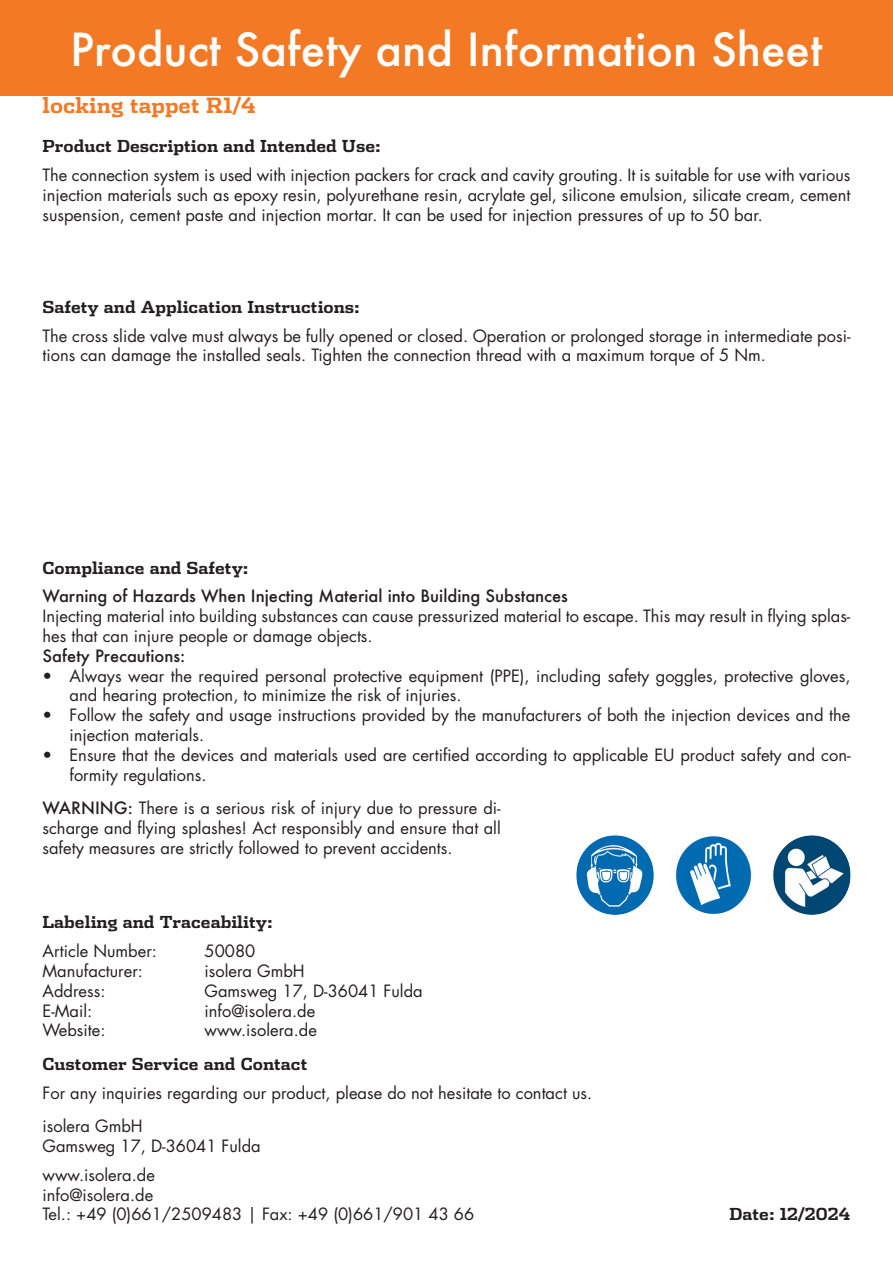
<style>
.page{position:relative;width:893px;height:1263px;background:#fff}
.page>*{position:absolute;margin:0;border:0;box-sizing:border-box;transform-origin:0 0}
.t1{font:500 44.25px "Futura";color:#fff}
.t2{font:700 21px "Dispatch";color:#f47925}
.t3{font:16.5px/19.8px "Futura Std";color:#231f20}
.t4{font:700 16.5px "Dispatch";color:#231f20}
.t5{font:500 16.5px "Futura";color:#231f20}
.s1{font-family:"Futura";font-weight:500}
</style>
<div class="page">
<div style="left:0;top:0;width:893px;height:96px;background:#f47925"></div>
<img style="left:576px;top:835px;width:78px;height:80px;border-radius:39px">
<img style="left:675px;top:835px;width:77px;height:80px;border-radius:39px">
<img style="left:773px;top:835px;width:77px;height:80px;border-radius:39px">
<h1 class="t1" style="left:70px;top:19px;width:754px">Product Safety and Information Sheet</h1>
<p class="t2" style="left:43px;top:91px;width:215px">locking tappet R1/4</p>
<p class="t4" style="left:43px;top:135px;width:340px">Product Description and Intended Use:</p>
<p class="t3" style="left:43px;top:165px;width:809px;text-align:justify">The connection system is used with injection packers for crack and cavity grouting. It is suitable for use with various injection materials such as epoxy resin, polyurethane resin, acrylate gel, silicone emulsion, silicate cream, cement suspension, cement paste and injection mortar. It can be used for injection pressures of up to 50 bar.</p>
<p class="t4" style="left:43px;top:295px;width:319px">Safety and Application Instructions:</p>
<p class="t3" style="left:43px;top:326px;width:809px">The cross slide valve must always be fully opened or closed. Operation or prolonged storage in intermediate posi&shy;tions can damage the installed seals. Tighten the connection thread with a maximum torque of 5 Nm.</p>
<p class="t4" style="left:43px;top:556px;width:208px">Compliance and Safety:</p>
<p class="t5" style="left:43px;top:585px;width:527px">Warning of Hazards When Injecting Material into Building Substances</p>
<p class="t3" style="left:43px;top:606px;width:809px">Injecting material into building substances can cause pressurized material to escape. This may result in flying splas&shy;hes that can injure people or damage objects.</p>
<p class="t5" style="left:43px;top:644px;width:144px">Safety Precautions:</p>
<p class="t3" style="left:70px;top:666px;width:782px;text-indent:-27px">• Always wear the required personal protective equipment (PPE), including safety goggles, protective gloves, and hearing protection, to minimize the risk of injuries.</p>
<p class="t3" style="left:70px;top:705px;width:782px;text-indent:-27px">• Follow the safety and usage instructions provided by the manufacturers of both the injection devices and the injection materials.</p>
<p class="t3" style="left:70px;top:745px;width:782px;text-indent:-27px">• Ensure that the devices and materials used are certified according to applicable EU product safety and con&shy;formity regulations.</p>
<p class="t3" style="left:43px;top:798px;width:460px;text-align:justify"><span class="s1">WARNING:</span> There is a serious risk of injury due to pressure di&shy;scharge and flying splashes! Act responsibly and ensure that all safety measures are strictly followed to prevent accidents.</p>
<p class="t4" style="left:43px;top:911px;width:232px">Labeling and Traceability:</p>
<p class="t3" style="left:43px;top:941px;width:116px">Article Number:</p>
<p class="t3" style="left:205px;top:941px;width:52px">50080</p>
<p class="t3" style="left:43px;top:961px;width:102px">Manufacturer:</p>
<p class="t3" style="left:205px;top:961px;width:102px">isolera GmbH</p>
<p class="t3" style="left:43px;top:981px;width:64px">Address:</p>
<p class="t3" style="left:205px;top:981px;width:220px">Gamsweg 17, D-36041 Fulda</p>
<p class="t3" style="left:43px;top:1001px;width:51px">E-Mail:</p>
<p class="t3" style="left:205px;top:1001px;width:112px">info@isolera.de</p>
<p class="t3" style="left:43px;top:1021px;width:64px">Website:</p>
<p class="t3" style="left:205px;top:1021px;width:114px">www.isolera.de</p>
<p class="t4" style="left:43px;top:1052px;width:266px">Customer Service and Contact</p>
<p class="t3" style="left:43px;top:1076px;width:551px;line-height:33.5px">For any inquiries regarding our product, please do not hesitate to contact us. isolera GmbH</p>
<p class="t3" style="left:43px;top:1132px;width:220px;line-height:28.8px">Gamsweg 17, D-36041 Fulda www.isolera.de</p>
<p class="t3" style="left:43px;top:1185px;width:433px">info@isolera.de<br>Tel.: +49 (0)661/2509483 | Fax: +49 (0)661/901 43 66</p>
<p class="t4" style="left:729px;top:1203px;width:122px">Date: 12/2024</p>
</div>
